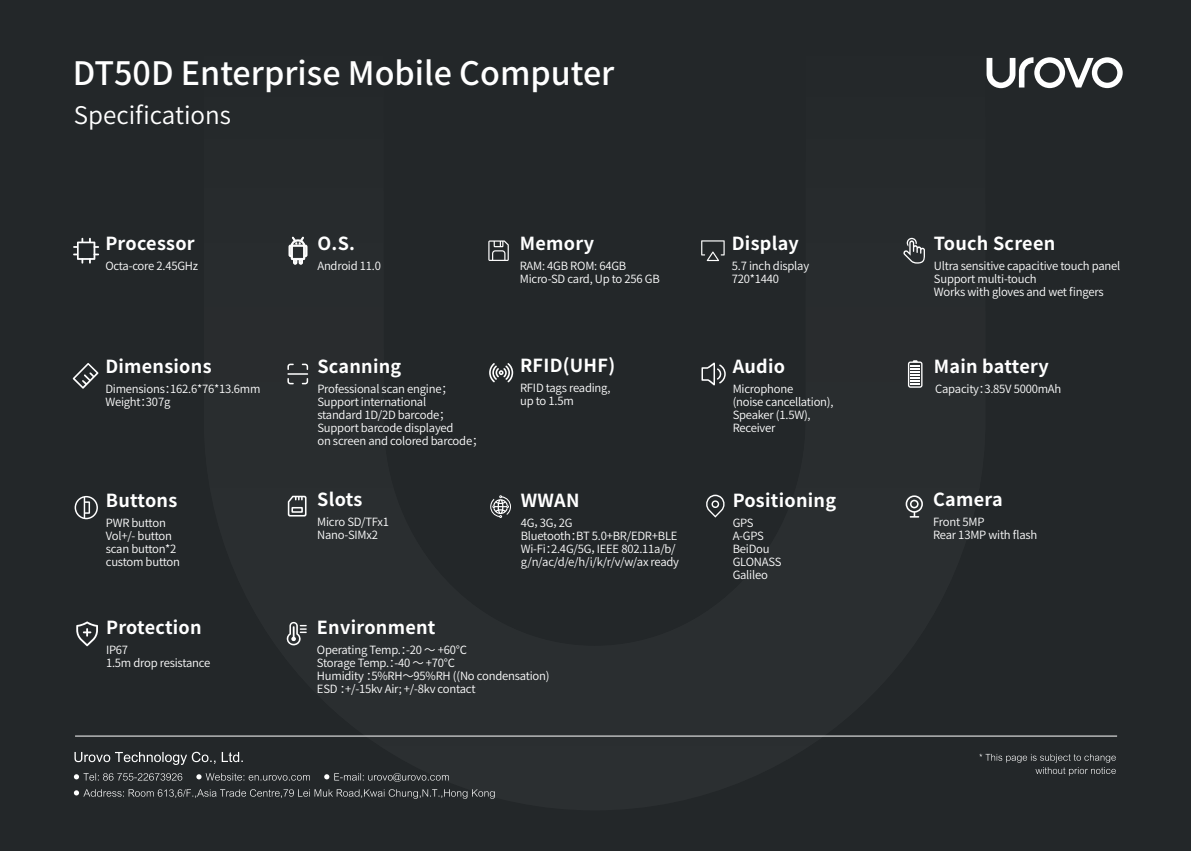
<style>
.page{position:relative;width:1191px;height:851px;background:#fff}
.page>*{position:absolute;margin:0;border:0;box-sizing:border-box;transform-origin:0 0}
.t1{font:500 32.25px "Source Han Sans CN";color:#fff}
.t2{font:24.15px "Source Han Sans CN";color:#fff}
.t3{font:700 18px "Source Han Sans CN";letter-spacing:.015em;color:#fff}
.t4{font:11.4px/13px "Source Han Sans CN";letter-spacing:-.02em;color:#fff}
</style>
<div class="page">
<div style="left:0;top:0;width:1191px;height:850px;background:#232729"></div>
<svg style="left:986px;top:57px;width:136px;height:31px"></svg>
<svg style="left:488px;top:240px;width:21px;height:21px"></svg>
<svg style="left:73px;top:238px;width:26px;height:25px"></svg>
<svg style="left:908px;top:360px;width:14px;height:27px"></svg>
<svg style="left:701px;top:362px;width:24px;height:23px"></svg>
<svg style="left:75px;top:496px;width:23px;height:23px"></svg>
<svg style="left:287px;top:363px;width:21px;height:21px"></svg>
<svg style="left:289px;top:237px;width:18px;height:27px"></svg>
<svg style="left:701px;top:240px;width:23px;height:21px"></svg>
<svg style="left:903px;top:238px;width:22px;height:25px"></svg>
<svg style="left:905px;top:495px;width:18px;height:22px"></svg>
<svg style="left:76px;top:621px;width:22px;height:25px"></svg>
<svg style="left:286px;top:621px;width:21px;height:24px"></svg>
<svg style="left:73px;top:363px;width:25px;height:25px"></svg>
<svg style="left:706px;top:494px;width:19px;height:23px"></svg>
<svg style="left:288px;top:495px;width:18px;height:21px"></svg>
<svg style="left:490px;top:495px;width:21px;height:23px"></svg>
<hr style="left:75px;top:735px;width:1042px;height:1px;background:#fff">
<svg style="left:979px;top:753px;width:136px;height:22px"></svg>
<svg style="left:74px;top:751px;width:169px;height:13px"></svg>
<svg style="left:74px;top:773px;width:108px;height:7px"></svg>
<svg style="left:196px;top:773px;width:253px;height:8px"></svg>
<svg style="left:74px;top:789px;width:421px;height:9px"></svg>
<svg style="left:489px;top:363px;width:24px;height:19px"></svg>
<h1 class="t1" style="left:73px;top:55px;width:543px">DT50D Enterprise Mobile Computer</h1>
<h2 class="t2" style="left:74px;top:101px;width:159px">Specifications</h2>
<h3 class="t3" style="left:105px;top:233px;width:91px">Processor</h3>
<p class="t4" style="left:105px;top:259px;width:94px">Octa-core 2.45GHz</p>
<h3 class="t3" style="left:105px;top:356px;width:108px">Dimensions</h3>
<p class="t4" style="left:105px;top:383px;width:157px">Dimensions：162.6*76*13.6mm<br>Weight：307g</p>
<h3 class="t3" style="left:106px;top:490px;width:73px">Buttons</h3>
<p class="t4" style="left:106px;top:516px;width:76px">PWR button<br>Vol+/- button scan button*2 custom button</p>
<h3 class="t3" style="left:106px;top:617px;width:97px">Protection</h3>
<p class="t4" style="left:106px;top:643px;width:106px">IP67<br>1.5m drop resistance</p>
<h3 class="t3" style="left:317px;top:233px;width:39px">O.S.</h3>
<p class="t4" style="left:317px;top:259px;width:65px">Android 11.0</p>
<h3 class="t3" style="left:317px;top:356px;width:85px">Scanning</h3>
<p class="t4" style="left:317px;top:383px;width:167px">Professional scan engine；<br>Support international<br>standard 1D/2D barcode；<br>Support barcode displayed<br>on screen and colored barcode；</p>
<h3 class="t3" style="left:317px;top:489px;width:47px">Slots</h3>
<p class="t4" style="left:317px;top:516px;width:73px">Micro SD/TFx1<br>Nano-SIMx2</p>
<h3 class="t3" style="left:520px;top:233px;width:76px">Memory</h3>
<p class="t4" style="left:520px;top:259px;width:141px">RAM: 4GB ROM: 64GB<br>Micro-SD card, Up to 256 GB</p>
<h3 class="t3" style="left:520px;top:355px;width:97px">RFID(UHF)</h3>
<p class="t4" style="left:520px;top:381px;width:92px">RFID tags reading, up to 1.5m</p>
<h3 class="t3" style="left:521px;top:490px;width:60px">WWAN</h3>
<p class="t4" style="left:521px;top:516px;width:160px">4G，3G，2G<br>Bluetooth：BT 5.0+BR/EDR+BLE<br>Wi-Fi：2.4G/5G，IEEE 802.11a/b/ g/n/ac/d/e/h/i/k/r/v/w/ax ready</p>
<h3 class="t3" style="left:317px;top:617px;width:120px">Environment</h3>
<p class="t4" style="left:317px;top:643px;width:234px">Operating Temp.：-20 ～ +60℃<br>Storage Temp.：-40 ～ +70℃<br>Humidity ：5%RH～95%RH ((No condensation)<br>ESD ：+/-15kv Air; +/-8kv contact</p>
<h3 class="t3" style="left:732px;top:233px;width:69px">Display</h3>
<p class="t4" style="left:732px;top:259px;width:79px">5.7 inch display<br>720*1440</p>
<h3 class="t3" style="left:732px;top:356px;width:54px">Audio</h3>
<p class="t4" style="left:732px;top:383px;width:102px">Microphone<br>(noise cancellation),<br>Speaker (1.5W),<br>Receiver</p>
<h3 class="t3" style="left:732px;top:490px;width:105px">Positioning</h3>
<p class="t4" style="left:732px;top:516px;width:50px">GPS<br>A-GPS<br>BeiDou<br>GLONASS<br>Galileo</p>
<h3 class="t3" style="left:934px;top:233px;width:123px">Touch Screen</h3>
<p class="t4" style="left:934px;top:259px;width:188px">Ultra sensitive capacitive touch panel<br>Support multi-touch<br>Works with gloves and wet fingers</p>
<h3 class="t3" style="left:933px;top:356px;width:117px">Main battery</h3>
<p class="t4" style="left:935px;top:383px;width:128px">Capacity：3.85V 5000mAh</p>
<h3 class="t3" style="left:933px;top:489px;width:71px">Camera</h3>
<p class="t4" style="left:933px;top:515px;width:106px">Front 5MP<br>Rear 13MP with flash</p>
</div>
